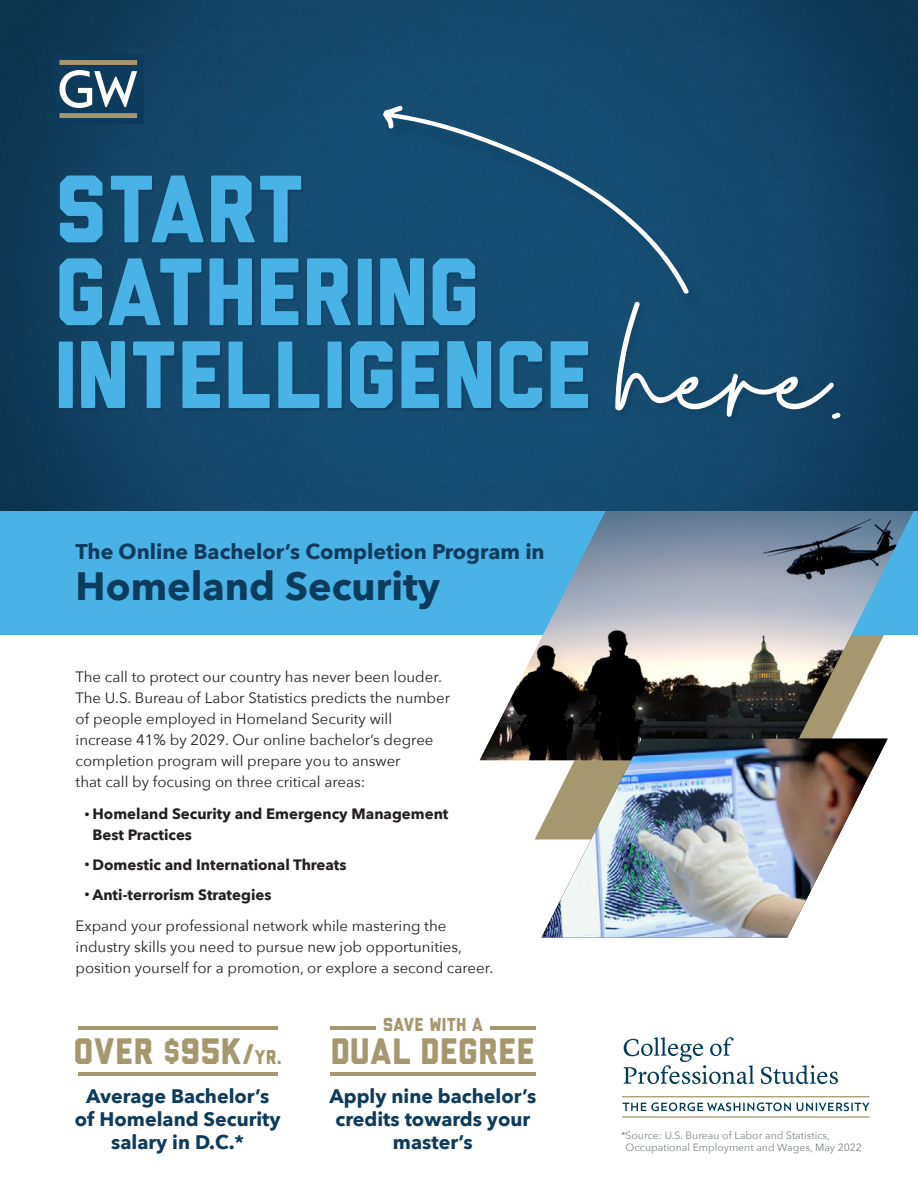
<style>
.page{position:relative;width:918px;height:1188px;background:#fff}
.page>*{position:absolute;margin:0;border:0;box-sizing:border-box;transform-origin:0 0}
.t1{font:123.45px "Cervanttis";color:#fff}
.t2{font:95.55px/82.8px "Liberator";letter-spacing:-.02em;color:#49b3e6}
.t3{font:700 39.45px "Avenir Next";color:#0c3b5d}
.t4{font:36.75px "Liberator";letter-spacing:-.005em;color:#a5976e}
.t5{font:700 21.3px "Avenir Next";color:#0c3b5d}
.t6{font:700 19.65px/23.2px "Avenir Next";color:#0c3b5d;text-align:center}
.t7{font:18.75px "Liberator";letter-spacing:-.005em;color:#a5976e}
.t8{font:15px/21px "Avenir Next";color:#231f20}
.t9{font:700 15px/21px "Avenir Next";color:#231f20}
.t10{font:10.5px/12px "Avenir Next";color:#808285}
.s1{font-size:10.5px}
.s2{font-size:28.35px}
.s3{font-size:19.95px}
</style>
<div class="page">
<svg style="left:0;top:0;width:918px;height:511px;background:#124466"></svg>
<div style="left:0;top:511px;width:918px;height:123px;background:#49b3e6"></div>
<div style="left:54px;top:54px;width:90px;height:70px;background:#0c3b5d"></div>
<svg style="left:59px;top:70px;width:78px;height:38px"></svg>
<div style="left:59px;top:113px;width:78px;height:5px;background:#a5976e"></div>
<div style="left:59px;top:60px;width:78px;height:5px;background:#a5976e"></div>
<div style="left:58px;top:175px;width:533px;height:236px;background:#0c3b5d;opacity:.75"></div>
<div style="left:616px;top:303px;width:232px;height:123px;background:#15496e"></div>
<img style="left:480px;top:511px;width:434px;height:249px">
<img style="left:542px;top:739px;width:346px;height:198px">
<hr style="left:78px;top:1072px;width:200px;height:4px;background:#a5976e">
<hr style="left:78px;top:1027px;width:200px;height:3px;background:#a5976e">
<hr style="left:330px;top:1072px;width:206px;height:4px;background:#a5976e">
<hr style="left:330px;top:1027px;width:46px;height:3px;background:#a5976e">
<hr style="left:490px;top:1027px;width:46px;height:3px;background:#a5976e">
<svg style="left:624px;top:1037px;width:214px;height:47px"></svg>
<svg style="left:623px;top:1102px;width:246px;height:9px"></svg>
<hr style="left:622px;top:1116px;width:248px;height:2px;background:#a6996e">
<hr style="left:622px;top:1096px;width:248px;height:1px;background:#a6996e">
<div style="left:385px;top:110px;width:318px;height:201px;background:#003b5c;opacity:.3"></div>
<svg style="left:383px;top:105px;width:306px;height:189px;background:#1c5175"></svg>
<p class="t2" style="left:54px;top:174px;width:428px">START<br>GATHERING</p>
<p class="t2" style="left:54px;top:339px;width:541px">INTELLIGENCE</p>
<p class="t1" style="left:617px;top:302px;width:230px">here.</p>
<p class="t5" style="left:76px;top:533px;width:471px">The Online Bachelor’s Completion Program in</p>
<p class="t3" style="left:76px;top:552px;width:366px">Homeland Security</p>
<p class="t8" style="left:76px;top:666px;width:376px">The call to protect our country has never been louder.<br>The U.S. Bureau of Labor Statistics predicts the number of people employed in Homeland Security will increase 41% by 2029. Our online bachelor’s degree completion program will prepare you to answer<br>that call by focusing on three critical areas:</p>
<p class="t9" style="left:92px;top:803px;width:358px;text-indent:-8px"><span class="s1">•</span> Homeland Security and Emergency Management<br>Best Practices</p>
<p class="t9" style="left:85px;top:854px;width:263px"><span class="s1">•</span> Domestic and International Threats</p>
<p class="t9" style="left:85px;top:884px;width:188px"><span class="s1">•</span> Anti-terrorism Strategies</p>
<p class="t8" style="left:76px;top:915px;width:419px">Expand your professional network while mastering the industry skills you need to pursue new job opportunities, position yourself for a promotion, or explore a second career.</p>
<p class="t7" style="left:383px;top:1018px;width:102px">SAVE WITH A</p>
<p class="t4" style="left:74px;top:1038px;width:210px">OVER $95K<span class="s2">/</span><span class="s3">YR.</span></p>
<p class="t4" style="left:331px;top:1038px;width:206px">DUAL DEGREE</p>
<p class="t6" style="left:75px;top:1084px;width:207px">Average Bachelor’s of Homeland Security</p>
<p class="t6" style="left:111px;top:1131px;width:135px">salary in D.C.*</p>
<p class="t6" style="left:330px;top:1084px;width:208px">Apply nine bachelor’s credits towards your master’s</p>
<p class="t10" style="left:626px;top:1129px;width:238px;text-indent:-5px">*Source: U.S. Bureau of Labor and Statistics,<br>Occupational Employment and Wages, May 2022</p>
</div>
